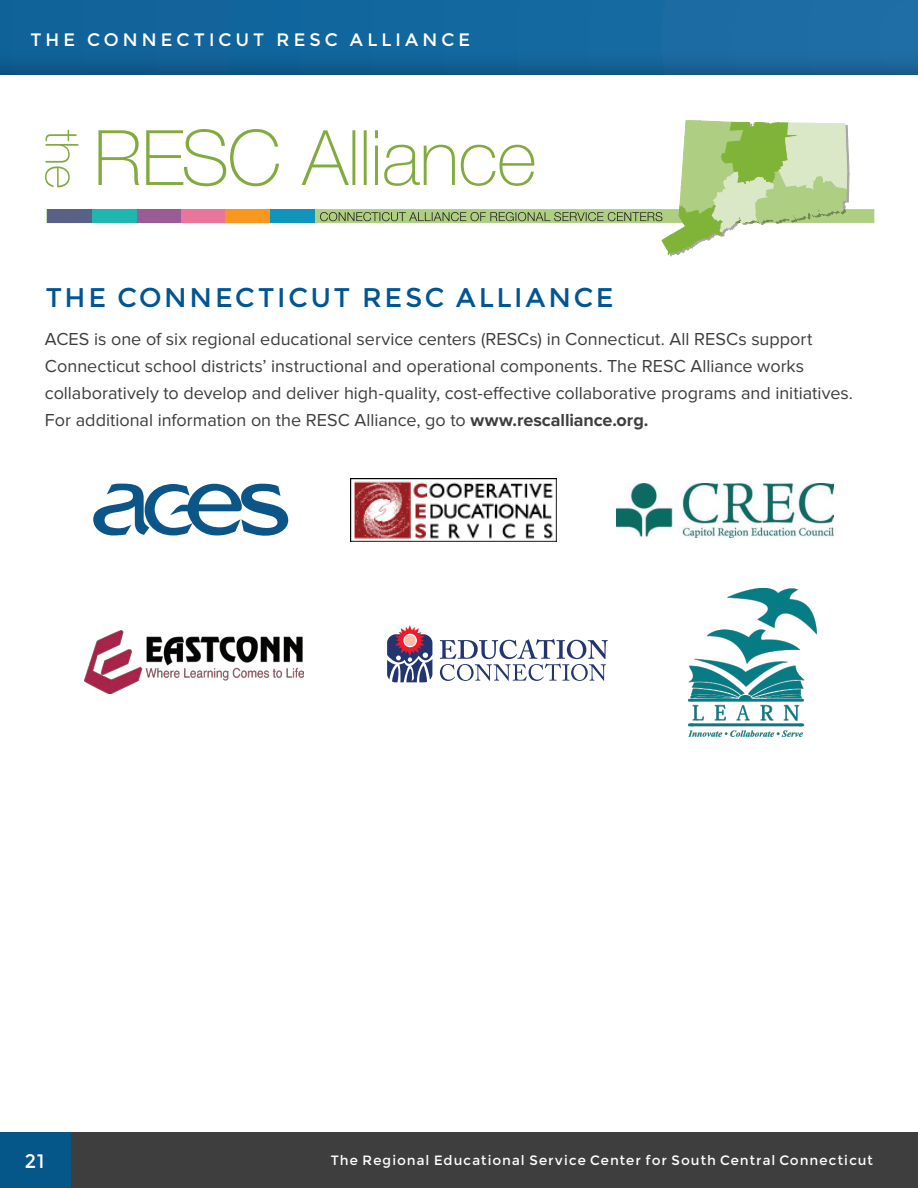
<style>
.page{position:relative;width:918px;height:1188px;background:#fff}
.page>*{position:absolute;margin:0;border:0;box-sizing:border-box;transform-origin:0 0}
.t1{font:27px "Montserrat";letter-spacing:.08em;color:#005594}
.t2{font:19.5px "Montserrat";color:#fff}
.t3{font:18px/27px "Proxima Nova";color:#3e3e3f}
.t4{font:18px "Montserrat";letter-spacing:.2em;color:#fff}
.t5{font:13.5px "Montserrat";letter-spacing:.06em;color:#fff}
.s1{font-weight:700}
</style>
<div class="page">
<div style="left:0;top:0;width:918px;height:76px;background:#231f20;opacity:.5"></div>
<div style="left:0;top:1132px;width:918px;height:56px;background:#3e3e3f"></div>
<div style="left:0;top:1132px;width:70px;height:56px;background:#055689"></div>
<div style="left:47px;top:209px;width:827px;height:14px;background:#aece82;border:1px solid #aece82"></div>
<div style="left:47px;top:210px;width:45px;height:13px;background:#586286"></div>
<div style="left:92px;top:210px;width:44px;height:13px;background:#1fb6ad"></div>
<svg style="left:45px;top:130px;width:33px;height:57px"></svg>
<svg style="left:98px;top:120px;width:753px;height:137px"></svg>
<img style="left:617px;top:483px;width:217px;height:54px">
<svg style="left:93px;top:483px;width:195px;height:53px"></svg>
<img style="left:84px;top:631px;width:220px;height:63px">
<img style="left:688px;top:588px;width:128px;height:148px">
<svg style="left:387px;top:625px;width:45px;height:57px"></svg>
<div style="left:405px;top:635px;width:11px;height:11px;background:#fabeab;border-radius:50%"></div>
<svg style="left:440px;top:639px;width:168px;height:42px"></svg>
<img style="left:351px;top:479px;width:206px;height:63px">
<p class="t4" style="left:30px;top:28px;width:30px">The</p>
<p class="t4" style="left:87px;top:28px;width:89px">Connect</p>
<p class="t4" style="left:209px;top:28px;width:248px">ic ut RESC Allia nce</p>
<h1 class="t1" style="left:45px;top:281px;width:39px">The</h1>
<h1 class="t1" style="left:117px;top:281px;width:117px">Connect</h1>
<h1 class="t1" style="left:277px;top:281px;width:317px">icut RESC Alliance</h1>
<p class="t3" style="left:45px;top:326px;width:809px">ACES is one of six regional educational service centers (RESCs) in Connecticut. All RESCs support Connecticut school districts’ instructional and operational components. The RESC Alliance works collaboratively to develop and deliver high-quality, cost-effective collaborative programs and initiatives.<br>For additional information on the RESC Alliance, go to <span class="s1">www.rescalliance.org.</span></p>
<p class="t2" style="left:24px;top:1149px;width:23px">21</p>
<p class="t5" style="left:330px;top:1152px;width:544px">The Regional Educational Service Center for South Central Connecticut</p>
</div>
